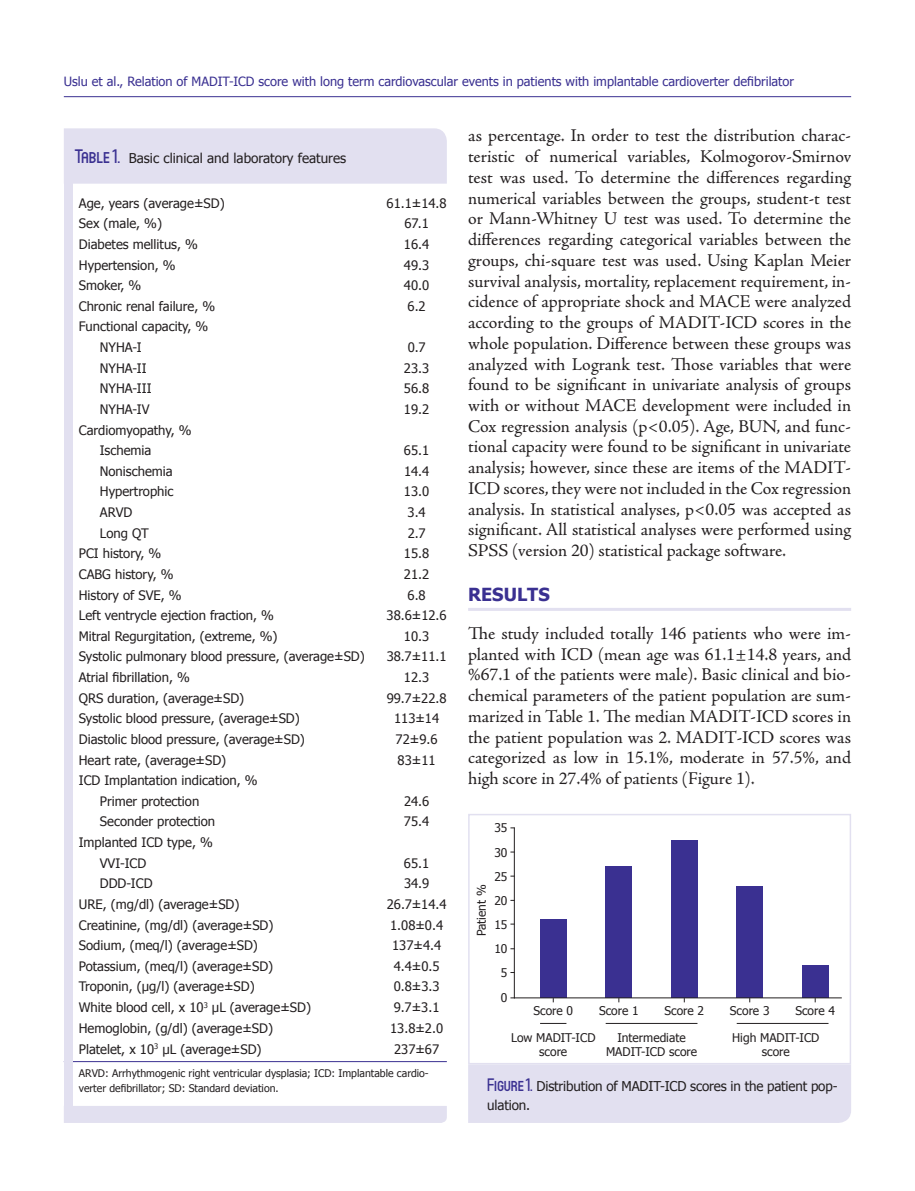
<style>
.page{position:relative;width:915px;height:1191px;background:#fff}
.page>*{position:absolute;margin:0;border:0;box-sizing:border-box;transform-origin:0 0}
.t1{font:18px/20.7px "Adobe Jenson Pro";letter-spacing:-.005em;color:#231f20;text-align:justify}
.t2{font:700 18px "Tahoma";color:#3a3091}
.t3{font:13.5px/19.5px "Tahoma";letter-spacing:-.01em;color:#231f20}
.t4{font:13.05px/20.5px "Tahoma";color:#231f20}
.t5{font:12.75px "Tahoma";color:#3a3091}
.t6{font:12px/24.2px "Tahoma";color:#231f20;text-align:center}
.t7{font:10.5px/15px "Tahoma";color:#231f20}
.s1{font-family:"Circula";font-weight:500;font-size:19.5px;color:#3a3091}
.s2{font-family:"Circula";font-weight:500;font-size:18px;color:#3a3091}
</style>
<div class="page">
<hr style="left:468px;top:608px;width:382px;height:3px;background:#e2e0f0">
<hr style="left:64px;top:96px;width:786px;height:1px;background:#3a3091">
<div style="left:64px;top:1106px;width:382px;height:17px;background:#e2e0f0"></div>
<div style="left:64px;top:128px;width:382px;height:56px;background:#e2e0f0"></div>
<hr style="left:64px;top:1061px;width:382px;height:1px;background:#3a3091">
<div style="left:64px;top:177px;width:8px;height:937px;background:#e2e0f0"></div>
<div style="left:468px;top:814px;width:382px;height:250px;border:2px solid #e2e0f0"></div>
<div style="left:468px;top:1064px;width:382px;height:59px;background:#e2e0f0"></div>
<hr style="left:514px;top:827px;width:1px;height:171px;background:#231f20">
<div style="left:540px;top:919px;width:26px;height:79px;background:#3a3091"></div>
<div style="left:605px;top:866px;width:26px;height:132px;background:#3a3091"></div>
<div style="left:671px;top:840px;width:26px;height:158px;background:#3a3091"></div>
<div style="left:736px;top:886px;width:26px;height:112px;background:#3a3091"></div>
<div style="left:801px;top:965px;width:27px;height:33px;background:#3a3091"></div>
<hr style="left:514px;top:997px;width:327px;height:1px;background:#231f20">
<svg style="left:540px;top:1023px;width:26px;height:1px"></svg>
<hr style="left:605px;top:1023px;width:92px;height:1px;background:#231f20">
<hr style="left:736px;top:1023px;width:92px;height:1px;background:#231f20">
<p class="t5" style="left:64px;top:73px;width:731px">Uslu et al., Relation of MADIT-ICD score with long term cardiovascular events in patients with implantable cardioverter defibrilator</p>
<p class="t3" style="left:75px;top:148px;width:273px"><span class="s1">Table 1.</span> Basic clinical and laboratory features</p>
<p class="t4" style="left:79px;top:192px;width:147px">Age, years (average±SD)</p>
<p class="t4" style="left:386px;top:192px;width:62px">61.1±14.8</p>
<p class="t4" style="left:79px;top:213px;width:85px">Sex (male, %)</p>
<p class="t4" style="left:404px;top:213px;width:26px">67.1</p>
<p class="t4" style="left:79px;top:233px;width:120px">Diabetes mellitus, %</p>
<p class="t4" style="left:404px;top:233px;width:27px">16.4</p>
<p class="t4" style="left:79px;top:254px;width:98px">Hypertension, %</p>
<p class="t4" style="left:404px;top:254px;width:27px">49.3</p>
<p class="t4" style="left:79px;top:274px;width:64px">Smoker, %</p>
<p class="t4" style="left:404px;top:274px;width:27px">40.0</p>
<p class="t4" style="left:79px;top:295px;width:138px">Chronic renal failure, %</p>
<p class="t4" style="left:407px;top:295px;width:20px">6.2</p>
<p class="t4" style="left:100px;top:316px;width:110px;text-indent:-21px">Functional capacity, %<br>NYHA-I</p>
<p class="t4" style="left:407px;top:336px;width:19px">0.7</p>
<p class="t4" style="left:100px;top:357px;width:48px">NYHA-II</p>
<p class="t4" style="left:404px;top:357px;width:27px">23.3</p>
<p class="t4" style="left:100px;top:378px;width:53px">NYHA-III</p>
<p class="t4" style="left:404px;top:378px;width:27px">56.8</p>
<p class="t4" style="left:100px;top:398px;width:51px">NYHA-IV</p>
<p class="t4" style="left:404px;top:398px;width:27px">19.2</p>
<p class="t4" style="left:100px;top:419px;width:93px;text-indent:-21px">Cardiomyopathy, %<br>Ischemia</p>
<p class="t4" style="left:404px;top:439px;width:27px">65.1</p>
<p class="t4" style="left:100px;top:460px;width:74px">Nonischemia</p>
<p class="t4" style="left:404px;top:460px;width:27px">14.4</p>
<p class="t4" style="left:100px;top:481px;width:75px">Hypertrophic</p>
<p class="t4" style="left:404px;top:481px;width:27px">13.0</p>
<p class="t4" style="left:100px;top:501px;width:34px">ARVD</p>
<p class="t4" style="left:407px;top:501px;width:20px">3.4</p>
<p class="t4" style="left:100px;top:522px;width:51px">Long QT</p>
<p class="t4" style="left:407px;top:522px;width:19px">2.7</p>
<p class="t4" style="left:79px;top:542px;width:84px">PCI history, %</p>
<p class="t4" style="left:404px;top:542px;width:27px">15.8</p>
<p class="t4" style="left:79px;top:563px;width:96px">CABG history, %</p>
<p class="t4" style="left:404px;top:563px;width:27px">21.2</p>
<p class="t4" style="left:79px;top:584px;width:104px">History of SVE, %</p>
<p class="t4" style="left:407px;top:584px;width:20px">6.8</p>
<p class="t4" style="left:79px;top:604px;width:197px">Left ventrycle ejection fraction, %</p>
<p class="t4" style="left:386px;top:604px;width:62px">38.6±12.6</p>
<p class="t4" style="left:79px;top:625px;width:200px">Mitral Regurgitation, (extreme, %)</p>
<p class="t4" style="left:404px;top:625px;width:27px">10.3</p>
<p class="t4" style="left:79px;top:646px;width:287px">Systolic pulmonary blood pressure, (average±SD)</p>
<p class="t4" style="left:386px;top:646px;width:61px">38.7±11.1</p>
<p class="t4" style="left:79px;top:666px;width:112px">Atrial fibrillation, %</p>
<p class="t4" style="left:404px;top:666px;width:27px">12.3</p>
<p class="t4" style="left:79px;top:687px;width:167px">QRS duration, (average±SD)</p>
<p class="t4" style="left:386px;top:687px;width:61px">99.7±22.8</p>
<p class="t4" style="left:79px;top:707px;width:222px">Systolic blood pressure, (average±SD)</p>
<p class="t4" style="left:394px;top:707px;width:47px">113±14</p>
<p class="t4" style="left:79px;top:728px;width:227px">Diastolic blood pressure, (average±SD)</p>
<p class="t4" style="left:395px;top:728px;width:43px">72±9.6</p>
<p class="t4" style="left:79px;top:749px;width:149px">Heart rate, (average±SD)</p>
<p class="t4" style="left:397px;top:749px;width:39px">83±11</p>
<p class="t4" style="left:100px;top:769px;width:159px;text-indent:-21px">ICD Implantation indication, %<br>Primer protection</p>
<p class="t4" style="left:404px;top:790px;width:27px">24.6</p>
<p class="t4" style="left:100px;top:811px;width:117px">Seconder protection</p>
<p class="t4" style="left:404px;top:811px;width:27px">75.4</p>
<p class="t4" style="left:100px;top:831px;width:114px;text-indent:-21px">Implanted ICD type, %<br>VVI-ICD</p>
<p class="t4" style="left:404px;top:852px;width:27px">65.1</p>
<p class="t4" style="left:100px;top:872px;width:54px">DDD-ICD</p>
<p class="t4" style="left:404px;top:872px;width:27px">34.9</p>
<p class="t4" style="left:79px;top:893px;width:162px">URE, (mg/dl) (average±SD)</p>
<p class="t4" style="left:386px;top:893px;width:61px">26.7±14.4</p>
<p class="t4" style="left:79px;top:914px;width:196px">Creatinine, (mg/dl) (average±SD)</p>
<p class="t4" style="left:390px;top:914px;width:55px">1.08±0.4</p>
<p class="t4" style="left:79px;top:934px;width:180px">Sodium, (meq/l) (average±SD)</p>
<p class="t4" style="left:392px;top:934px;width:50px">137±4.4</p>
<p class="t4" style="left:79px;top:955px;width:196px">Potassium, (meq/l) (average±SD)</p>
<p class="t4" style="left:393px;top:955px;width:47px">4.4±0.5</p>
<p class="t4" style="left:79px;top:975px;width:177px">Troponin, (µg/l) (average±SD)</p>
<p class="t4" style="left:393px;top:975px;width:47px">0.8±3.3</p>
<p class="t4" style="left:79px;top:996px;width:234px">White blood cell, x 10<sup>3</sup> µL (average±SD)</p>
<p class="t4" style="left:393px;top:996px;width:47px">9.7±3.1</p>
<p class="t4" style="left:79px;top:1017px;width:196px">Hemoglobin, (g/dl) (average±SD)</p>
<p class="t4" style="left:390px;top:1017px;width:55px">13.8±2.0</p>
<p class="t4" style="left:79px;top:1038px;width:184px">Platelet, x 10<sup>3</sup> µL (average±SD)</p>
<p class="t4" style="left:394px;top:1038px;width:47px">237±67</p>
<p class="t7" style="left:79px;top:1065px;width:351px">ARVD: Arrhythmogenic right ventricular dysplasia; ICD: Implantable cardio&shy;verter defibrillator; SD: Standard deviation.</p>
<p class="t1" style="left:468px;top:126px;width:384px">as percentage. In order to test the distribution charac&shy;teristic of numerical variables, Kolmogorov-Smirnov test was used. To determine the differences regarding numerical variables between the groups, student-t test or Mann-Whitney U test was used. To determine the differences regarding categorical variables between the groups, chi-square test was used. Using Kaplan Meier survival analysis, mortality, replacement requirement, in&shy;cidence of appropriate shock and MACE were analyzed according to the groups of MADIT-ICD scores in the whole population. Difference between these groups was analyzed with Logrank test. Those variables that were found to be significant in univariate analysis of groups with or without MACE development were included in Cox regression analysis (p&lt;0.05). Age, BUN, and func&shy;tional capacity were found to be significant in univariate analysis; however, since these are items of the MADIT-ICD scores, they were not included in the Cox regression analysis. In statistical analyses, p&lt;0.05 was accepted as significant. All statistical analyses were performed using SPSS (version 20) statistical package software.</p>
<p class="t2" style="left:468px;top:582px;width:83px">RESULTS</p>
<p class="t1" style="left:468px;top:623px;width:384px">The study included totally 146 patients who were im&shy;planted with ICD (mean age was 61.1±14.8 years, and %67.1 of the patients were male). Basic clinical and bio&shy;chemical parameters of the patient population are sum&shy;marized in Table 1. The median MADIT-ICD scores in the patient population was 2. MADIT-ICD scores was categorized as low in 15.1%, moderate in 57.5%, and high score in 27.4% of patients (Figure 1).</p>
<p class="t6" style="left:468px;top:936px;width:53px;rotate:-90deg">Patient %</p>
<p class="t6" style="left:494px;top:815px;width:15px">35<br>30<br>25<br>20<br>15<br>10<br>5</p>
<p class="t6" style="left:500px;top:985px;width:8px">0</p>
<p class="t6" style="left:533px;top:997px;width:41px">Score 0</p>
<p class="t6" style="left:511px;top:1029px;width:86px;line-height:14.4px">Low MADIT-ICD score</p>
<p class="t6" style="left:606px;top:1029px;width:92px;line-height:14.4px">Intermediate<br>MADIT-ICD score</p>
<p class="t6" style="left:732px;top:1029px;width:89px;line-height:14.4px">High MADIT-ICD score</p>
<p class="t6" style="left:598px;top:997px;width:41px">Score 1</p>
<p class="t6" style="left:664px;top:997px;width:41px">Score 2</p>
<p class="t6" style="left:729px;top:997px;width:41px">Score 3</p>
<p class="t6" style="left:795px;top:997px;width:41px">Score 4</p>
<p class="t3" style="left:487px;top:1075px;width:351px"><span class="s2">Figure 1.</span> Distribution of MADIT-ICD scores in the patient pop&shy;ulation.</p>
</div>
